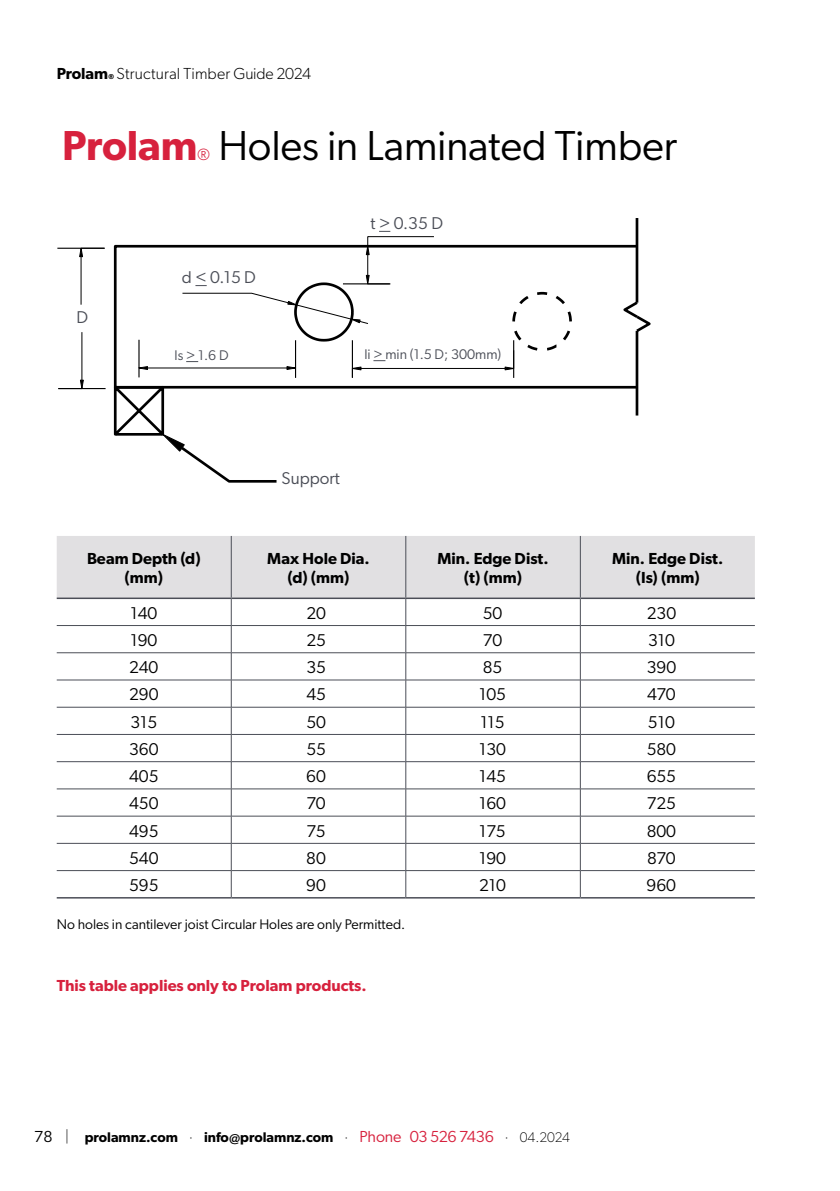
<style>
.page{position:relative;width:840px;height:1191px;background:#fff}
.page>*{position:absolute;margin:0;border:0;box-sizing:border-box;transform-origin:0 0}
.t1{font:42px "Gibson";letter-spacing:-.005em;color:#000}
.t2{font:600 42px "Gibson";letter-spacing:-.005em;color:#d7213d}
.t3{font:17.2px "Gibson";color:#000}
.t4{font:17.2px "Gibson";color:#4b4e57}
.t5{font:300 16.4px "Gibson";color:#d7213d}
.t6{font:600 16px/19.2px "Gibson";color:#000;text-align:center}
.t7{font:600 16px "Gibson";color:#d7213d}
.t8{font:300 16px "Gibson";letter-spacing:.01em;color:#000}
.t9{font:600 14px "Gibson";color:#000}
.t10{font:14px "Gibson";color:#000}
.t11{font:14px "Gibson";color:#4b4e57}
.t12{font:800 7px "Avenir";color:#000}
.s1{font-weight:400;font-size:16px}
.s2{font-weight:100;font-size:16px}
.s3{font-weight:100}
.s4{font-weight:400;font-size:16px;color:#d7213d}
</style>
<div class="page">
<div style="left:57px;top:536px;width:697px;height:61px;background:#e1e0e2"></div>
<hr style="left:231px;top:536px;width:1px;height:61px;background:#4b4e57">
<hr style="left:405px;top:536px;width:1px;height:61px;background:#4b4e57">
<hr style="left:580px;top:536px;width:1px;height:61px;background:#4b4e57">
<hr style="left:57px;top:625px;width:174px;height:1px;background:#4b4e57">
<hr style="left:231px;top:625px;width:174px;height:1px;background:#4b4e57">
<hr style="left:405px;top:625px;width:175px;height:1px;background:#4b4e57">
<hr style="left:580px;top:625px;width:174px;height:1px;background:#4b4e57">
<hr style="left:57px;top:652px;width:174px;height:1px;background:#4b4e57">
<hr style="left:231px;top:652px;width:174px;height:1px;background:#4b4e57">
<hr style="left:405px;top:652px;width:175px;height:1px;background:#4b4e57">
<hr style="left:580px;top:652px;width:174px;height:1px;background:#4b4e57">
<hr style="left:57px;top:679px;width:174px;height:1px;background:#4b4e57">
<hr style="left:231px;top:679px;width:174px;height:1px;background:#4b4e57">
<hr style="left:405px;top:679px;width:175px;height:1px;background:#4b4e57">
<hr style="left:580px;top:679px;width:174px;height:1px;background:#4b4e57">
<hr style="left:57px;top:707px;width:174px;height:1px;background:#4b4e57">
<hr style="left:231px;top:707px;width:174px;height:1px;background:#4b4e57">
<hr style="left:405px;top:707px;width:175px;height:1px;background:#4b4e57">
<hr style="left:580px;top:707px;width:174px;height:1px;background:#4b4e57">
<hr style="left:57px;top:734px;width:174px;height:1px;background:#4b4e57">
<hr style="left:231px;top:734px;width:174px;height:1px;background:#4b4e57">
<hr style="left:405px;top:734px;width:175px;height:1px;background:#4b4e57">
<hr style="left:580px;top:734px;width:174px;height:1px;background:#4b4e57">
<hr style="left:57px;top:761px;width:174px;height:1px;background:#4b4e57">
<hr style="left:231px;top:761px;width:174px;height:1px;background:#4b4e57">
<hr style="left:405px;top:761px;width:175px;height:1px;background:#4b4e57">
<hr style="left:580px;top:761px;width:174px;height:1px;background:#4b4e57">
<hr style="left:57px;top:788px;width:174px;height:1px;background:#4b4e57">
<hr style="left:231px;top:788px;width:174px;height:1px;background:#4b4e57">
<hr style="left:405px;top:788px;width:175px;height:1px;background:#4b4e57">
<hr style="left:580px;top:788px;width:174px;height:1px;background:#4b4e57">
<hr style="left:57px;top:815px;width:174px;height:1px;background:#4b4e57">
<hr style="left:231px;top:815px;width:174px;height:1px;background:#4b4e57">
<hr style="left:405px;top:815px;width:175px;height:1px;background:#4b4e57">
<hr style="left:580px;top:815px;width:174px;height:1px;background:#4b4e57">
<hr style="left:57px;top:843px;width:174px;height:1px;background:#4b4e57">
<hr style="left:231px;top:843px;width:174px;height:1px;background:#4b4e57">
<hr style="left:405px;top:843px;width:175px;height:1px;background:#4b4e57">
<hr style="left:580px;top:843px;width:174px;height:1px;background:#4b4e57">
<hr style="left:57px;top:870px;width:174px;height:1px;background:#4b4e57">
<hr style="left:231px;top:870px;width:174px;height:1px;background:#4b4e57">
<svg style="left:231px;top:599px;width:1px;height:298px"></svg>
<hr style="left:405px;top:870px;width:175px;height:1px;background:#4b4e57">
<svg style="left:405px;top:599px;width:1px;height:298px"></svg>
<hr style="left:580px;top:870px;width:174px;height:1px;background:#4b4e57">
<svg style="left:580px;top:599px;width:1px;height:298px"></svg>
<hr style="left:57px;top:597px;width:174px;height:2px;background:#4b4e57">
<hr style="left:231px;top:597px;width:174px;height:2px;background:#4b4e57">
<hr style="left:405px;top:597px;width:175px;height:2px;background:#4b4e57">
<hr style="left:580px;top:597px;width:174px;height:2px;background:#4b4e57">
<hr style="left:57px;top:897px;width:174px;height:1px;background:#4b4e57">
<hr style="left:231px;top:897px;width:174px;height:1px;background:#4b4e57">
<hr style="left:405px;top:897px;width:175px;height:1px;background:#4b4e57">
<hr style="left:580px;top:897px;width:174px;height:1px;background:#4b4e57">
<div style="left:114px;top:245px;width:524px;height:143px;border:3px solid #000"></div>
<hr style="left:635px;top:218px;width:3px;height:85px;background:#000">
<hr style="left:635px;top:331px;width:3px;height:84px;background:#000">
<svg style="left:623px;top:299px;width:28px;height:35px"></svg>
<hr style="left:352px;top:340px;width:1px;height:38px;background:#000">
<hr style="left:513px;top:340px;width:1px;height:38px;background:#000">
<hr style="left:361px;top:368px;width:144px;height:1px;background:#000">
<svg style="left:353px;top:367px;width:8px;height:4px"></svg>
<svg style="left:505px;top:291px;width:67px;height:79px"></svg>
<hr style="left:295px;top:340px;width:1px;height:38px;background:#000">
<hr style="left:147px;top:368px;width:140px;height:1px;background:#000">
<svg style="left:287px;top:366px;width:8px;height:3px"></svg>
<svg style="left:139px;top:366px;width:8px;height:3px"></svg>
<hr style="left:138px;top:340px;width:1px;height:37px;background:#000">
<svg style="left:114px;top:381px;width:165px;height:102px"></svg>
<hr style="left:57px;top:248px;width:48px;height:1px;background:#000">
<hr style="left:81px;top:257px;width:1px;height:48px;background:#000">
<svg style="left:79px;top:248px;width:25px;height:9px"></svg>
<hr style="left:58px;top:388px;width:48px;height:1px;background:#000">
<hr style="left:82px;top:332px;width:1px;height:48px;background:#000">
<svg style="left:80px;top:380px;width:3px;height:8px"></svg>
<svg style="left:186px;top:361px;width:12px;height:1px"></svg>
<svg style="left:373px;top:360px;width:12px;height:1px"></svg>
<svg style="left:182px;top:231px;width:252px;height:112px"></svg>
<p class="t6" style="left:57px;top:64px;width:53px">Prolam</p>
<p class="t12" style="left:108px;top:71px;width:7px">®</p>
<p class="t8" style="left:117px;top:64px;width:196px">Structural Timber Guide 2024</p>
<h1 class="t2" style="left:62px;top:121px;width:137px">Prolam</h1>
<p class="t5" style="left:197px;top:144px;width:15px">®</p>
<h1 class="t1" style="left:218px;top:120px;width:460px">Holes in Laminated Timber</h1>
<p class="t4" style="left:370px;top:213px;width:74px">t &gt; 0.35 D</p>
<p class="t4" style="left:76px;top:307px;width:13px">D</p>
<p class="t4" style="left:182px;top:267px;width:75px">d &lt; 0.15 D</p>
<p class="t11" style="left:174px;top:346px;width:56px">ls &gt; 1.6 D</p>
<p class="t11" style="left:364px;top:346px;width:138px">li &gt; min (1.5 D; 300mm)</p>
<p class="t4" style="left:281px;top:467px;width:60px">Support</p>
<p class="t6" style="left:87px;top:548px;width:115px">Beam Depth (d) (mm)</p>
<p class="t6" style="left:267px;top:548px;width:104px">Max Hole Dia. (d) (mm)</p>
<p class="t6" style="left:437px;top:548px;width:112px">Min. Edge Dist. (t) (mm)</p>
<p class="t6" style="left:612px;top:548px;width:112px">Min. Edge Dist. (Is) (mm)</p>
<p class="t3" style="left:130px;top:603px;width:28px">140</p>
<p class="t3" style="left:306px;top:603px;width:21px">20</p>
<p class="t3" style="left:482px;top:603px;width:21px">50</p>
<p class="t3" style="left:646px;top:603px;width:31px">230</p>
<p class="t3" style="left:130px;top:629px;width:28px">190</p>
<p class="t3" style="left:306px;top:629px;width:21px">25</p>
<p class="t3" style="left:483px;top:629px;width:21px">70</p>
<p class="t3" style="left:648px;top:629px;width:28px">310</p>
<p class="t3" style="left:129px;top:657px;width:31px">240</p>
<p class="t3" style="left:306px;top:657px;width:21px">35</p>
<p class="t3" style="left:482px;top:657px;width:21px">85</p>
<p class="t3" style="left:646px;top:657px;width:31px">390</p>
<p class="t3" style="left:129px;top:684px;width:31px">290</p>
<p class="t3" style="left:306px;top:684px;width:21px">45</p>
<p class="t3" style="left:479px;top:684px;width:28px">105</p>
<p class="t3" style="left:647px;top:684px;width:30px">470</p>
<p class="t3" style="left:130px;top:711px;width:28px">315</p>
<p class="t3" style="left:306px;top:711px;width:21px">50</p>
<p class="t3" style="left:480px;top:711px;width:26px">115</p>
<p class="t3" style="left:647px;top:711px;width:28px">510</p>
<p class="t3" style="left:129px;top:738px;width:31px">360</p>
<p class="t3" style="left:306px;top:738px;width:21px">55</p>
<p class="t3" style="left:479px;top:738px;width:28px">130</p>
<p class="t3" style="left:646px;top:738px;width:31px">580</p>
<p class="t3" style="left:129px;top:766px;width:31px">405</p>
<p class="t3" style="left:306px;top:766px;width:21px">60</p>
<p class="t3" style="left:479px;top:766px;width:28px">145</p>
<p class="t3" style="left:646px;top:766px;width:31px">655</p>
<p class="t3" style="left:129px;top:793px;width:31px">450</p>
<p class="t3" style="left:306px;top:793px;width:21px">70</p>
<p class="t3" style="left:479px;top:793px;width:28px">160</p>
<p class="t3" style="left:646px;top:793px;width:31px">725</p>
<p class="t3" style="left:129px;top:820px;width:31px">495</p>
<p class="t3" style="left:306px;top:820px;width:21px">75</p>
<p class="t3" style="left:479px;top:820px;width:28px">175</p>
<p class="t3" style="left:646px;top:820px;width:31px">800</p>
<p class="t3" style="left:129px;top:847px;width:31px">540</p>
<p class="t3" style="left:306px;top:847px;width:21px">80</p>
<p class="t3" style="left:479px;top:847px;width:28px">190</p>
<p class="t3" style="left:647px;top:847px;width:30px">870</p>
<p class="t3" style="left:129px;top:874px;width:31px">595</p>
<p class="t3" style="left:306px;top:874px;width:21px">90</p>
<p class="t3" style="left:479px;top:874px;width:28px">210</p>
<p class="t3" style="left:646px;top:874px;width:31px">960</p>
<p class="t10" style="left:57px;top:916px;width:350px">No holes in cantilever joist Circular Holes are only Permitted.</p>
<p class="t7" style="left:57px;top:975px;width:311px">This table applies only to Prolam products.</p>
<p class="t9" style="left:34px;top:1128px;width:537px"><span class="s1">78</span> <span class="s2">|</span> prolamnz.com <span class="s3">·</span> info@prolamnz.com <span class="s3">·</span> <span class="s4">Phone 03 526 7436</span> <span class="s3">· 04.2024</span></p>
</div>
